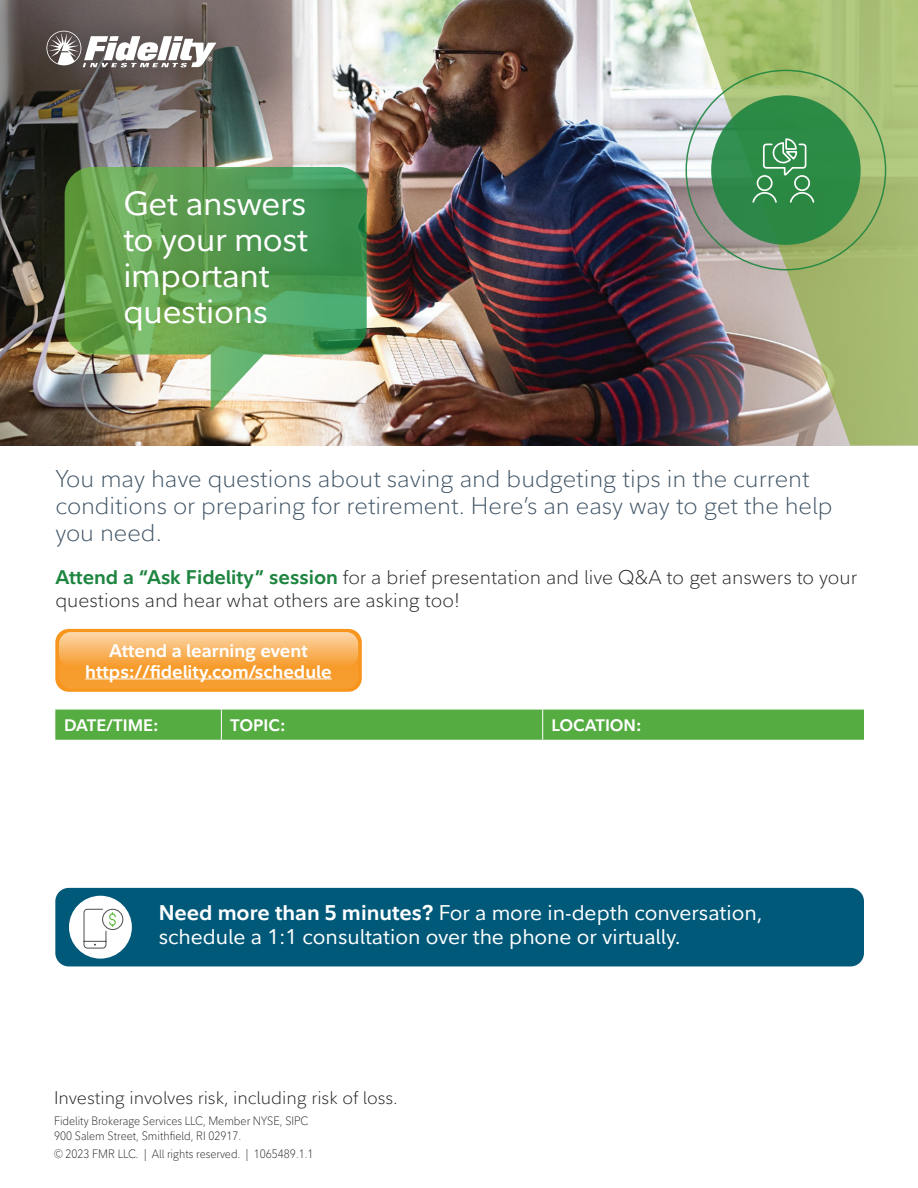
<style>
.page{position:relative;width:918px;height:1188px;background:#fff}
.page>*{position:absolute;margin:0;border:0;box-sizing:border-box;transform-origin:0 0}
.t1{font:33px "Fidelity Sans";letter-spacing:-.01em;color:#fff}
.t2{font:300 24px/27px "Fidelity Sans";color:#3f5364}
.t3{font:21px/24px "Fidelity Sans";color:#fff}
.t4{font:300 19.5px/22.5px "Fidelity Sans";color:#231f20}
.t5{font:700 18px "Fidelity Sans";color:#fff}
.t6{font:300 18px "Fidelity Sans";color:#231f20}
.t7{font:700 16.5px "Fidelity Sans";letter-spacing:-.005em;color:#fff}
.t8{font:300 12px/15px "Fidelity Sans";color:#231f20;scale:.9 1}
.s1{font-weight:700;color:#1e8540}
.s2{font-weight:700}
</style>
<div class="page">
<img style="left:0;top:0;width:686px;height:445px">
<img style="left:0;top:0;width:304px;height:196px">
<svg style="left:65px;top:167px;width:302px;height:244px;background:#74a96a"></svg>
<svg style="left:686px;top:0;width:232px;height:446px;background:#a5af80"></svg>
<div style="left:711px;top:95px;width:150px;height:150px;background:linear-gradient(to right,#2f8a4d,#2c8a42);border-radius:50%"></div>
<svg style="left:751px;top:138px;width:64px;height:66px;background:#4b9b61"></svg>
<div style="left:13px;top:0;width:236px;height:104px;background:#231f20;opacity:.75"></div>
<svg style="left:46px;top:31px;width:170px;height:36px"></svg>
<div style="left:55px;top:888px;width:809px;height:78px;background:#005979;border-radius:14px"></div>
<div style="left:69px;top:896px;width:63px;height:63px;background:#fff;border-radius:50%"></div>
<svg style="left:83px;top:908px;width:41px;height:41px"></svg>
<div style="left:55px;top:629px;width:307px;height:63px;background:#f7951d;border-radius:14px"></div>
<div style="left:59px;top:632px;width:299px;height:57px;background:#f79d2e;border-radius:12px"></div>
<svg style="left:59px;top:632px;width:299px;height:35px"></svg>
<hr style="left:85px;top:678px;width:247px;height:1px;background:#fff">
<div style="left:55px;top:710px;width:809px;height:30px;background:#55ac41"></div>
<hr style="left:221px;top:710px;width:1px;height:30px;background:#fff">
<hr style="left:542px;top:710px;width:1px;height:30px;background:#fff">
<p class="t1" style="left:123px;top:181px;width:184px">Get answers</p>
<p class="t1" style="left:123px;top:217px;width:186px">to your most</p>
<p class="t1" style="left:123px;top:253px;width:148px">important</p>
<p class="t1" style="left:123px;top:289px;width:146px">questions</p>
<p class="t2" style="left:55px;top:465px;width:779px">You may have questions about saving and budgeting tips in the current conditions or preparing for retirement. Here’s an easy way to get the help you need.</p>
<p class="t4" style="left:55px;top:566px;width:803px"><span class="s1">Attend a “Ask Fidelity” session</span> for a brief presentation and live Q&amp;A to get answers to your questions and hear what others are asking too!</p>
<p class="t5" style="left:109px;top:638px;width:200px">Attend a learning event</p>
<p class="t5" style="left:85px;top:659px;width:248px">https://fidelity.com/schedule</p>
<p class="t7" style="left:64px;top:714px;width:96px">DATE/TIME:</p>
<p class="t7" style="left:230px;top:714px;width:57px">TOPIC:</p>
<p class="t7" style="left:552px;top:714px;width:91px">LOCATION:</p>
<p class="t3" style="left:159px;top:900px;width:605px"><span class="s2">Need more than 5 minutes?</span> For a more in-depth conversation, schedule a 1:1 consultation over the phone or virtually.</p>
<p class="t6" style="left:54px;top:1086px;width:345px">Investing involves risk, including risk of loss.</p>
<p class="t8" style="left:54px;top:1113px;width:284px">Fidelity Brokerage Services LLC, Member NYSE, SIPC<br>900 Salem Street, Smithfield, RI 02917.</p>
<p class="t8" style="left:54px;top:1146px;width:290px">© 2023 FMR LLC. | All rights reserved. | 1065489.1.1</p>
</div>
